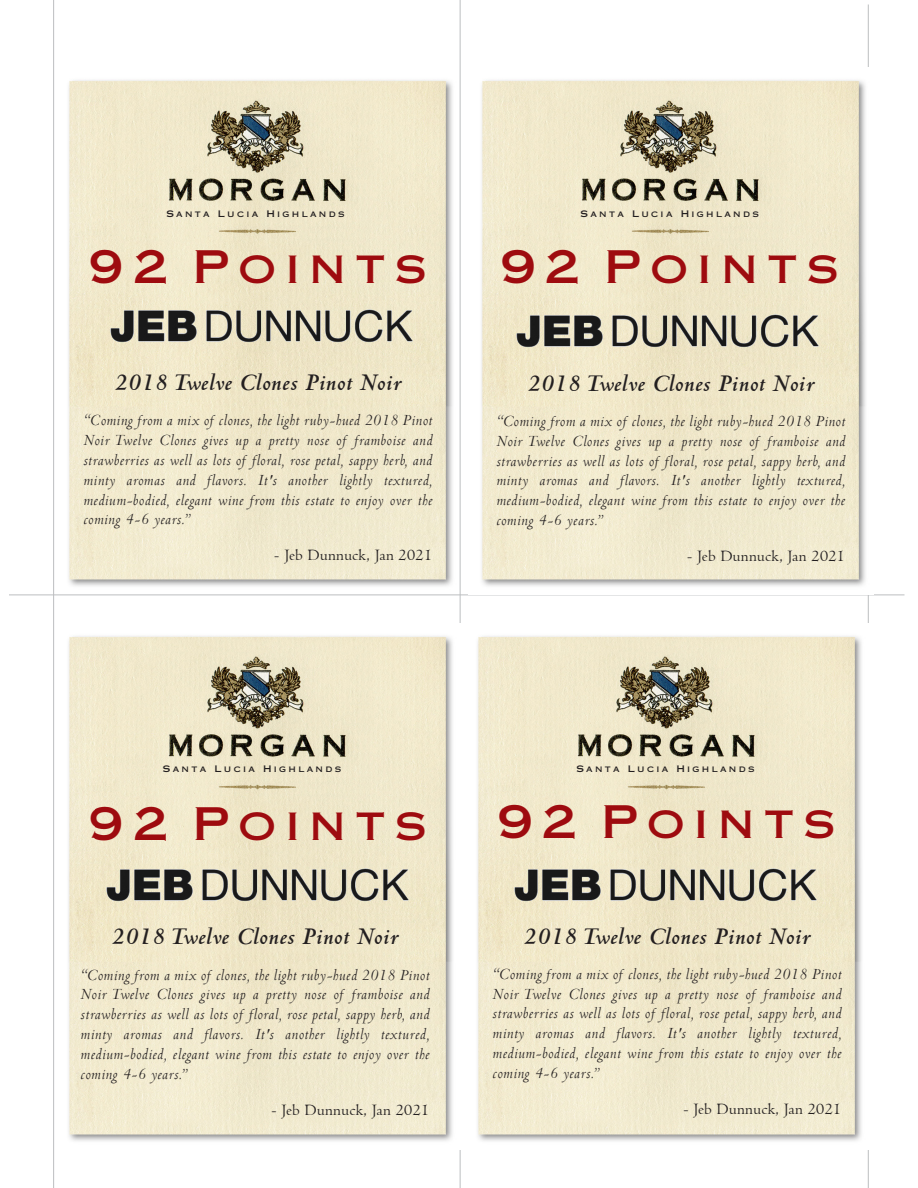
<style>
.page{position:relative;width:918px;height:1188px;background:#fff}
.page>*{position:absolute;margin:0;border:0;box-sizing:border-box;transform-origin:0 0}
.t1{font:45px "Copperplate Gothic Std 31 AB";letter-spacing:.2em;color:#9e0b0f}
.t2{font:italic 700 25.5px "Centaur";letter-spacing:.025em;color:#231f20}
.t3{font:16.5px/19.8px "Centaur MT Italic";letter-spacing:.04em;color:#231f20;text-align:justify}
.t4{font:16.5px "Centaur";letter-spacing:.025em;color:#231f20}
.t5{font:9px "Copperplate Gothic Std 31 AB";letter-spacing:.26em;color:#231f20}
.s1{font-size:18px}
</style>
<div class="page">
<img style="left:68px;top:68px;width:392px;height:526px">
<hr style="left:53px;top:0;width:1px;height:1188px;background:#bcbec0">
<hr style="left:868px;top:4px;width:1px;height:1184px;background:#bcbec0">
<hr style="left:9px;top:595px;width:895px;height:1px;background:#bcbec0">
<hr style="left:460px;top:0;width:1px;height:1188px;background:#bcbec0">
<img style="left:481px;top:68px;width:388px;height:526px">
<img style="left:68px;top:635px;width:385px;height:506px">
<img style="left:477px;top:623px;width:392px;height:527px">
<img style="left:99px;top:218px;width:324px;height:216px">
<img style="left:505px;top:223px;width:324px;height:216px">
<img style="left:96px;top:777px;width:324px;height:216px">
<img style="left:504px;top:777px;width:324px;height:216px">
<p class="t5" style="left:166px;top:208px;width:180px">Santa Lucia Highlands</p>
<p class="t5" style="left:581px;top:208px;width:180px">Santa Lucia Highlands</p>
<h1 class="t1" style="left:89px;top:240px;width:340px">92 Points</h1>
<h2 class="t2" style="left:115px;top:367px;width:288px">2018 Twelve Clones Pinot Noir</h2>
<p class="t3" style="left:84px;top:410px;width:350px"><span class="s1">“</span>Coming from a mix of clones, the light ruby-hued 2018 Pinot Noir Twelve Clones gives up a pretty nose of framboise and strawberries as well as lots of floral, rose petal, sappy herb, and minty aromas and flavors. It's another lightly textured, medium-bodied, elegant wine from this estate to enjoy over the coming 4-6 years.”</p>
<p class="t4" style="left:274px;top:545px;width:159px">- Jeb Dunnuck, Jan 2021</p>
<h1 class="t1" style="left:501px;top:240px;width:340px">92 Points</h1>
<h2 class="t2" style="left:527px;top:368px;width:288px">2018 Twelve Clones Pinot Noir</h2>
<p class="t3" style="left:496px;top:411px;width:350px"><span class="s1">“</span>Coming from a mix of clones, the light ruby-hued 2018 Pinot Noir Twelve Clones gives up a pretty nose of framboise and strawberries as well as lots of floral, rose petal, sappy herb, and minty aromas and flavors. It's another lightly textured, medium-bodied, elegant wine from this estate to enjoy over the coming 4-6 years.”</p>
<p class="t4" style="left:687px;top:546px;width:159px">- Jeb Dunnuck, Jan 2021</p>
<p class="t5" style="left:163px;top:764px;width:180px">Santa Lucia Highlands</p>
<p class="t5" style="left:576px;top:764px;width:180px">Santa Lucia Highlands</p>
<h1 class="t1" style="left:89px;top:797px;width:340px">92 Points</h1>
<h1 class="t1" style="left:497px;top:795px;width:340px">92 Points</h1>
<h2 class="t2" style="left:112px;top:921px;width:288px">2018 Twelve Clones Pinot Noir</h2>
<p class="t3" style="left:81px;top:964px;width:350px"><span class="s1">“</span>Coming from a mix of clones, the light ruby-hued 2018 Pinot Noir Twelve Clones gives up a pretty nose of framboise and strawberries as well as lots of floral, rose petal, sappy herb, and minty aromas and flavors. It's another lightly textured, medium-bodied, elegant wine from this estate to enjoy over the coming 4-6 years.”</p>
<p class="t4" style="left:271px;top:1099px;width:159px">- Jeb Dunnuck, Jan 2021</p>
<h2 class="t2" style="left:524px;top:920px;width:288px">2018 Twelve Clones Pinot Noir</h2>
<p class="t3" style="left:493px;top:964px;width:350px"><span class="s1">“</span>Coming from a mix of clones, the light ruby-hued 2018 Pinot Noir Twelve Clones gives up a pretty nose of framboise and strawberries as well as lots of floral, rose petal, sappy herb, and minty aromas and flavors. It's another lightly textured, medium-bodied, elegant wine from this estate to enjoy over the coming 4-6 years.”</p>
<p class="t4" style="left:683px;top:1099px;width:159px">- Jeb Dunnuck, Jan 2021</p>
</div>
